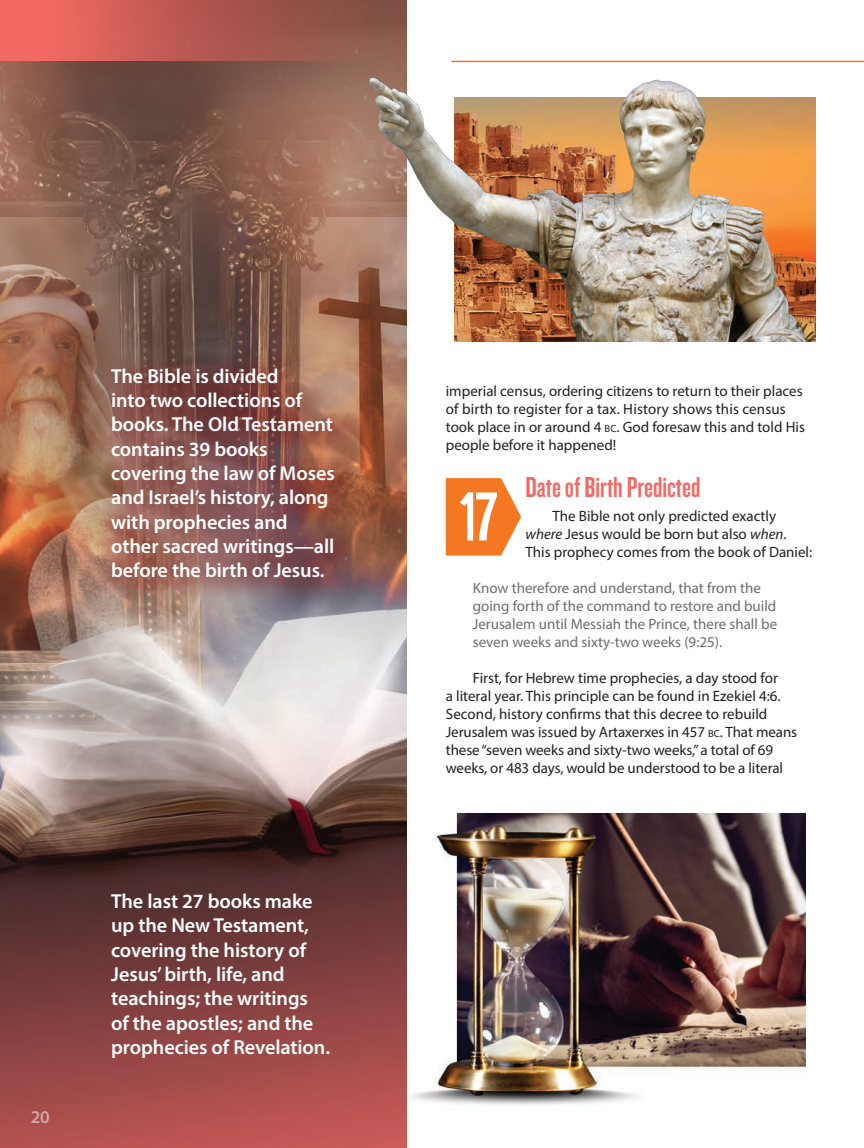
<style>
.page{position:relative;width:864px;height:1148px;background:#fff}
.page>*{position:absolute;margin:0;border:0;box-sizing:border-box;transform-origin:0 0}
.Prophecy_Number{font:69px "Robinson";color:#fff}
.Section_3_Subheaders{font:30px "Knockout HTF48 Featherweight";color:#f26a63}
.Main_Body_Text{font:600 20.25px/24.3px "Myriad Pro";letter-spacing:-.005em;color:#fff}
.t1{font:600 18px "Myriad Pro";color:#fff}
.Main_Body_Text-2{font:15px/18px "Myriad Pro";color:#231f20}
.Scripture_Indent{font:15px/18px "Myriad Pro";color:#6c6d70}
.s1{font-size:10.5px}
.s2{font-family:"Knockout HTF48 Featherweight";font-size:72px}
.s3{font-style:italic}
</style>
<div class="page">
<img style="left:409px;top:813px;width:397px;height:292px">
<img style="left:0;top:61px;width:407px;height:1087px">
<div style="left:95px;top:351px;width:265px;height:253px;background:#801f20;opacity:.75"></div>
<svg style="left:446px;top:478px;width:75px;height:77px;background:#f5883e"></svg>
<img style="left:806px;top:98px;width:9px;height:244px">
<hr style="left:451px;top:61px;width:413px;height:1px;background:#f47721">
<svg style="left:0;top:0;width:407px;height:61px;background:#b75c53"></svg>
<img style="left:368px;top:76px;width:438px;height:266px">
<p class="Main_Body_Text" style="left:111px;top:363px;width:225px">The Bible is divided<br>into two collections of books. The Old Testament contains 39 books covering the law of Moses and Israel’s history, along with prophecies and other sacred writings—all before the birth of Jesus.</p>
<p class="t1" style="left:30px;top:1105px;width:21px">20</p>
<p class="Main_Body_Text" style="left:111px;top:888px;width:221px">The last 27 books make up the New Testament, covering the history of<br>Jesus’ birth, life, and teachings; the writings of the apostles; and the prophecies of Revelation.</p>
<p class="Main_Body_Text-2" style="left:446px;top:381px;width:361px">imperial census, ordering citizens to return to their places of birth to register for a tax. History shows this census took place in or around 4 <span class="s1">bc</span>. God foresaw this and told His people before it happened!</p>
<p class="Prophecy_Number" style="left:459px;top:482px;width:41px">1<span class="s2">7</span></p>
<p class="Section_3_Subheaders" style="left:526px;top:472px;width:176px">Date of Birth Predicted</p>
<p class="Main_Body_Text-2" style="left:526px;top:506px;width:288px;text-indent:27px">The Bible not only predicted exactly <span class="s3">where</span> Jesus would be born but also <span class="s3">when</span>.<br>This prophecy comes from the book of Daniel:</p>
<p class="Scripture_Indent" style="left:473px;top:578px;width:306px">Know therefore and understand, that from the going forth of the command to restore and build Jerusalem until Messiah the Prince, there shall be seven weeks and sixty-two weeks (9:25).</p>
<p class="Main_Body_Text-2" style="left:446px;top:668px;width:353px;text-indent:27px">First, for Hebrew time prophecies, a day stood for<br>a literal year. This principle can be found in Ezekiel 4:6.<br>Second, history confirms that this decree to rebuild Jerusalem was issued by Artaxerxes in 457 <span class="s1">bc</span>. That means these “seven weeks and sixty-two weeks,” a total of 69 weeks, or 483 days, would be understood to be a literal</p>
</div>
